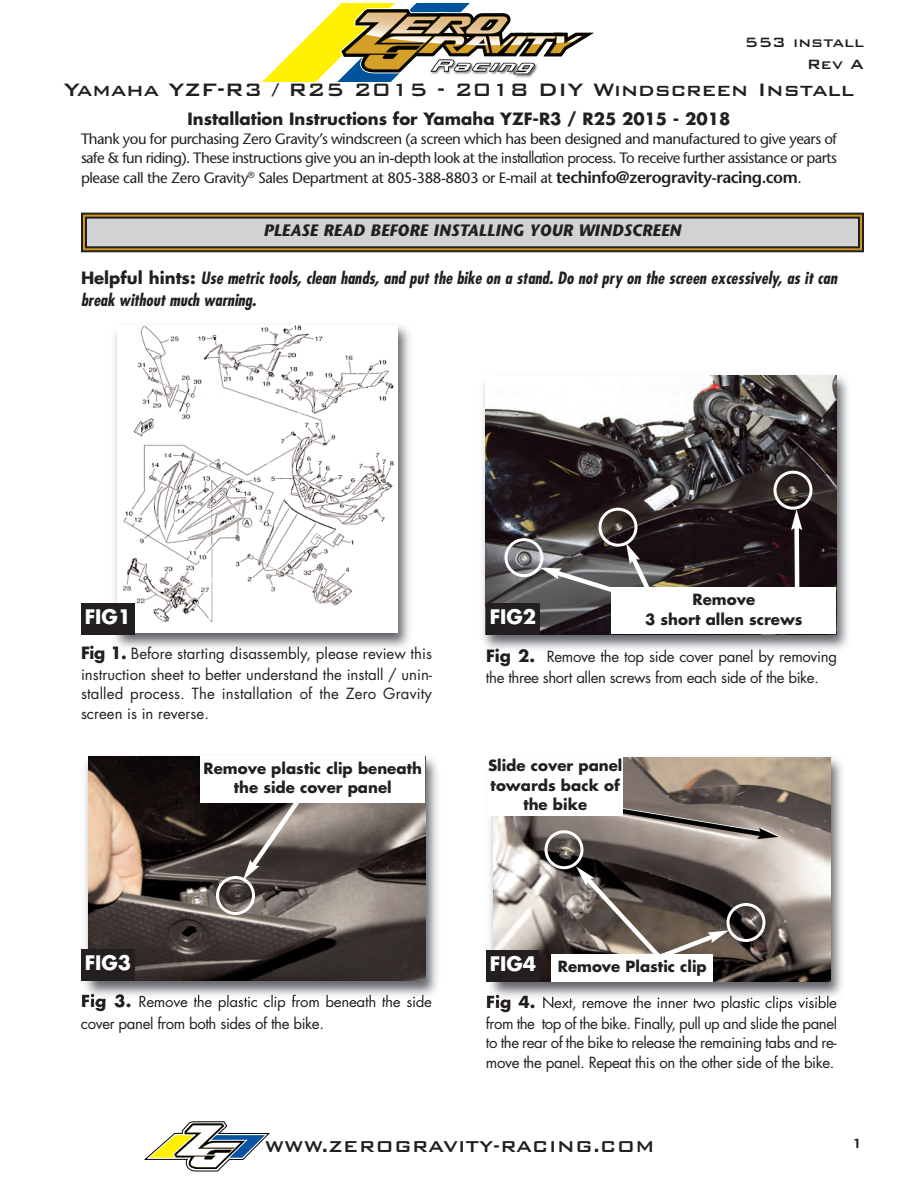
<style>
.page{position:relative;width:918px;height:1188px;background:#fff}
.page>*{position:absolute;margin:0;border:0;box-sizing:border-box;transform-origin:0 0}
.t1{font:500 24px "Bank Gothic BT";color:#231f20}
.t2{font:500 21px "Bank Gothic BT";color:#231f20}
.t3{font:700 19.5px "Futura";color:#fff}
.t4{font:500 18px/21.6px "Bank Gothic BT";color:#231f20;text-align:right}
.t5{font:italic 700 condensed 16.5px/21.6px "Futura";color:#231f20}
.t6{font:700 16.5px "Futura";color:#231f20}
.t7{font:italic 700 16.5px "Stone Sans";color:#231f20}
.t8{font:15px/20px "Futura";letter-spacing:-.025em;color:#231f20}
.t9{font:15px/19.4px "Stone Sans";letter-spacing:-.03em;color:#231f20;text-align:justify}
.t10{font:700 15px/19.6px "Futura";color:#231f20;text-align:center}
.s1{font-family:"Futura"}
.s2{font-weight:600;font-size:16.5px}
.s3{font-style:normal;font-stretch:normal}
.s4{font-weight:700;font-size:16.5px}
</style>
<div class="page">
<svg style="left:262px;top:4px;width:332px;height:78px"></svg>
<svg style="left:190px;top:1121px;width:35px;height:51px"></svg>
<svg style="left:145px;top:1122px;width:124px;height:49px"></svg>
<img style="left:114px;top:325px;width:296px;height:323px">
<img style="left:118px;top:325px;width:279px;height:308px">
<div style="left:86px;top:218px;width:773px;height:29px;background:#d1d2d4"></div>
<div style="left:82px;top:214px;width:781px;height:37px;border:4px solid #d0971a"></div>
<div style="left:81px;top:213px;width:783px;height:39px;border:2px solid #231f20"></div>
<div style="left:85px;top:217px;width:775px;height:31px;border:2px solid #231f20"></div>
<img style="left:483px;top:376px;width:365px;height:273px">
<img style="left:486px;top:375px;width:351px;height:259px">
<img style="left:85px;top:756px;width:352px;height:246px">
<img style="left:82px;top:994px;width:43px;height:8px">
<img style="left:140px;top:995px;width:130px;height:7px">
<img style="left:88px;top:756px;width:337px;height:225px">
<div style="left:81px;top:949px;width:54px;height:32px;background:#231f20"></div>
<div style="left:81px;top:603px;width:54px;height:32px;background:#231f20"></div>
<div style="left:486px;top:603px;width:54px;height:32px;background:#231f20"></div>
<img style="left:490px;top:757px;width:352px;height:246px">
<img style="left:487px;top:995px;width:42px;height:8px">
<img style="left:543px;top:996px;width:154px;height:7px">
<img style="left:493px;top:757px;width:337px;height:225px">
<div style="left:486px;top:950px;width:54px;height:32px;background:#231f20"></div>
<svg style="left:504px;top:508px;width:151px;height:89px;background:#615d5d"></svg>
<svg style="left:774px;top:471px;width:39px;height:117px;background:#443b3d"></svg>
<div style="left:611px;top:588px;width:225px;height:46px;background:#fff"></div>
<svg style="left:216px;top:803px;width:90px;height:112px;background:#5f5855"></svg>
<div style="left:200px;top:756px;width:225px;height:47px;background:#fff"></div>
<div style="left:552px;top:954px;width:161px;height:27px;background:#fff"></div>
<svg style="left:544px;top:805px;width:236px;height:159px;background:#776e68"></svg>
<div style="left:488px;top:757px;width:135px;height:59px;background:#fff"></div>
<p class="t4" style="left:744px;top:30px;width:121px">553 install<br>Rev A</p>
<h1 class="t1" style="left:64px;top:74px;width:792px">Yamaha YZF-R3 / R25 2015 - 2018 DIY Windscreen Install</h1>
<p class="t6" style="left:188px;top:111px;width:544px">Installation Instructions for Yamaha YZF-R3 / R25 2015 - 2018</p>
<p class="t9" style="left:81px;top:131px;width:758px">Thank you for purchasing Zero Gravity’s windscreen (a screen which has been designed and manufactured to give years of safe &amp; fun riding). These instructions give you an in-depth look at the <span class="s1">installation process</span>. To receive further assistance or parts please call the Zero Gravity<sup>®</sup> Sales Department at 805-388-8803 or E-mail at <span class="s2">techinfo@zerogravity-racing.com</span>.</p>
<p class="t7" style="left:264px;top:224px;width:419px">PLEASE READ BEFORE INSTALLING YOUR WINDSCREEN</p>
<p class="t5" style="left:81px;top:269px;width:757px"><span class="s3">Helpful hints:</span> Use metric tools, clean hands, and put the bike on a stand. Do not pry on the screen excessively, as it can break without much warning.</p>
<p class="t10" style="left:645px;top:591px;width:159px">Remove<br>3 short allen screws</p>
<h3 class="t3" style="left:85px;top:608px;width:48px">FIG1</h3>
<h3 class="t3" style="left:490px;top:608px;width:48px">FIG2</h3>
<p class="t8" style="left:486px;top:648px;width:353px;line-height:20.7px"><span class="s4">Fig 2.</span> Remove the top side cover panel by removing the three short allen screws from each side of the bike.</p>
<p class="t8" style="left:81px;top:645px;width:353px;text-align:justify"><span class="s4">Fig 1.</span> Before starting disassembly, please review this instruction sheet to better understand the install / unin&shy;stalled process. The installation of the Zero Gravity screen is in reverse.</p>
<p class="t10" style="left:204px;top:760px;width:220px">Remove plastic clip beneath the side cover panel</p>
<p class="t10" style="left:488px;top:757px;width:136px">Slide cover panel towards back of the bike</p>
<h3 class="t3" style="left:85px;top:954px;width:48px">FIG3</h3>
<p class="t8" style="left:81px;top:992px;width:352px;line-height:21.5px"><span class="s4">Fig 3.</span> Remove the plastic clip from beneath the side cover panel from both sides of the bike.</p>
<h3 class="t3" style="left:490px;top:955px;width:48px">FIG4</h3>
<p class="t10" style="left:558px;top:958px;width:150px">Remove Plastic clip</p>
<p class="t8" style="left:486px;top:994px;width:353px;text-align:justify"><span class="s4">Fig 4.</span> Next, remove the inner two plastic clips visible from the top of the bike. Finally, pull up and slide the panel to the rear of the bike to release the remaining tabs and re&shy;move the panel. Repeat this on the other side of the bike.</p>
<h2 class="t2" style="left:265px;top:1132px;width:391px">WWW.ZEROGRAVITY-RACING.COM</h2>
<p class="t4" style="left:850px;top:1131px;width:15px">1</p>
</div>
